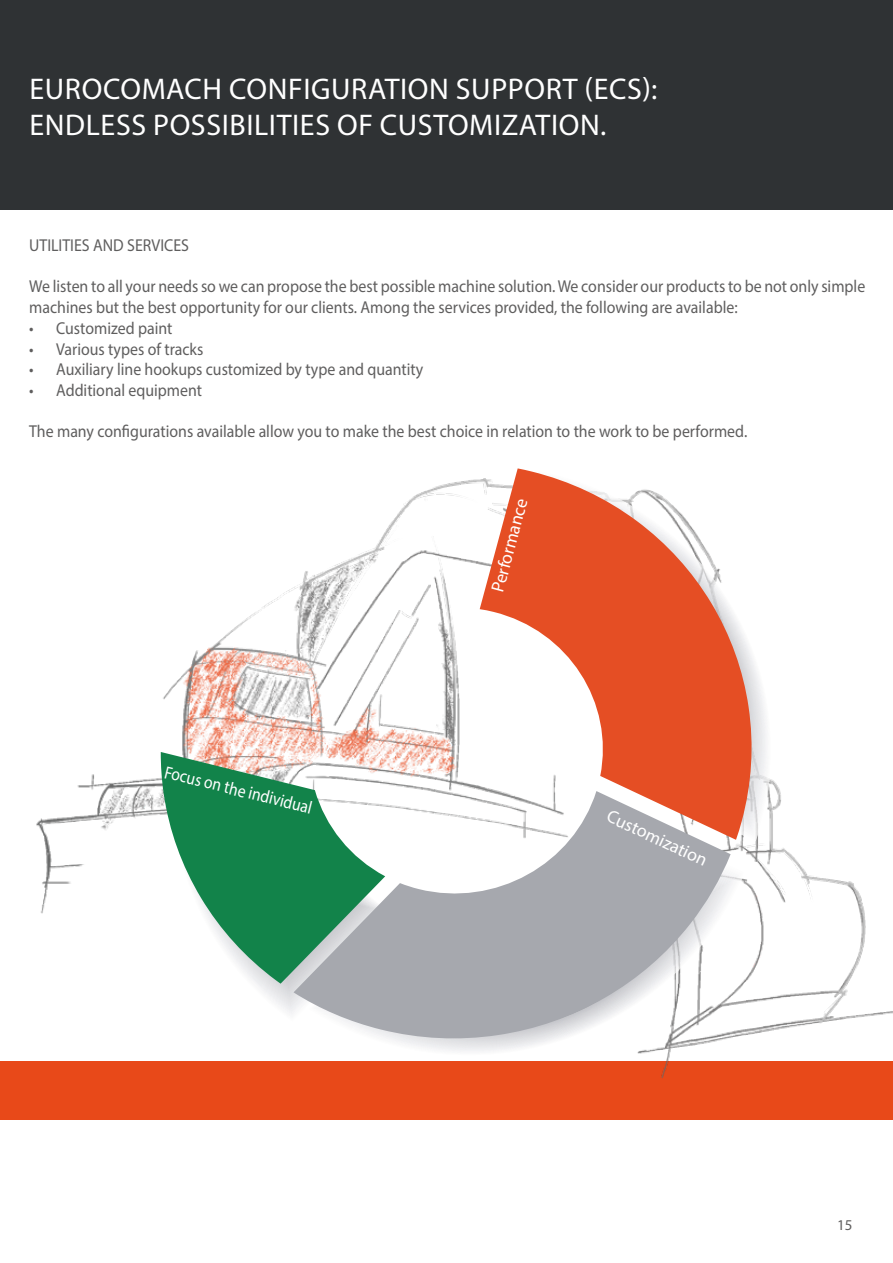
<style>
.page{position:relative;width:893px;height:1263px;background:#fff}
.page>*{position:absolute;margin:0;border:0;box-sizing:border-box;transform-origin:0 0}
.t1{font:30px "Myriad Pro";letter-spacing:.02em;color:#fff}
.t2{font:18px "Myriad Pro";color:#fff}
.t3{font:18px "Myriad Pro";color:#fff;scale:.87 1}
.testi_ristretti{font:17.25px/20.7px "Myriad Pro";color:#5f5e5e;scale:.92 1}
.t4{font:15px "Myriad Pro";color:#5f5e5e}
</style>
<div class="page">
<div style="left:0;top:1086px;width:893px;height:24px;background:#e84919"></div>
<div style="left:0;top:1062px;width:893px;height:24px;background:#e84919"></div>
<div style="left:0;top:0;width:893px;height:209px;background:#2f3234"></div>
<img style="left:29px;top:479px;width:864px;height:641px">
<svg style="left:180px;top:984px;width:114px;height:28px"></svg>
<svg style="left:480px;top:468px;width:274px;height:372px;fill:#e54e24"></svg>
<svg style="left:294px;top:791px;width:437px;height:250px;fill:#a6a8ae"></svg>
<svg style="left:161px;top:752px;width:224px;height:232px;fill:#12834a"></svg>
<p class="t1" style="left:30px;top:70px;width:629px">EUROCOMACH CONFIGURATION SUPPORT (ECS):</p>
<p class="t1" style="left:30px;top:106px;width:578px">ENDLESS POSSIBILITIES OF CUSTOMIZATION.</p>
<p class="testi_ristretti" style="left:29px;top:235px;width:175px">UTILITIES AND SERVICES</p>
<p class="testi_ristretti" style="left:29px;top:276px;width:910px">We listen to all your needs so we can propose the best possible machine solution.We consider our products to be not only simple machines but the best opportunity for our clients. Among the services provided, the following are available:</p>
<p class="testi_ristretti" style="left:29px;top:317px;width:157px">• Customized paint</p>
<p class="testi_ristretti" style="left:29px;top:338px;width:191px">• Various types of tracks</p>
<p class="testi_ristretti" style="left:29px;top:359px;width:430px">• Auxiliary line hookups customized by type and quantity</p>
<p class="testi_ristretti" style="left:29px;top:380px;width:189px">• Additional equipment</p>
<p class="testi_ristretti" style="left:29px;top:421px;width:782px">The many configurations available allow you to make the best choice in relation to the work to be performed.</p>
<p class="t3" style="left:168px;top:761px;width:175px;rotate:14deg">Focus on the individual</p>
<p class="t2" style="left:486px;top:589px;width:98px;rotate:-75deg">Performance</p>
<p class="t2" style="left:613px;top:805px;width:110px;rotate:25deg">Customization</p>
<p class="t4" style="left:837px;top:1216px;width:17px">15</p>
</div>
